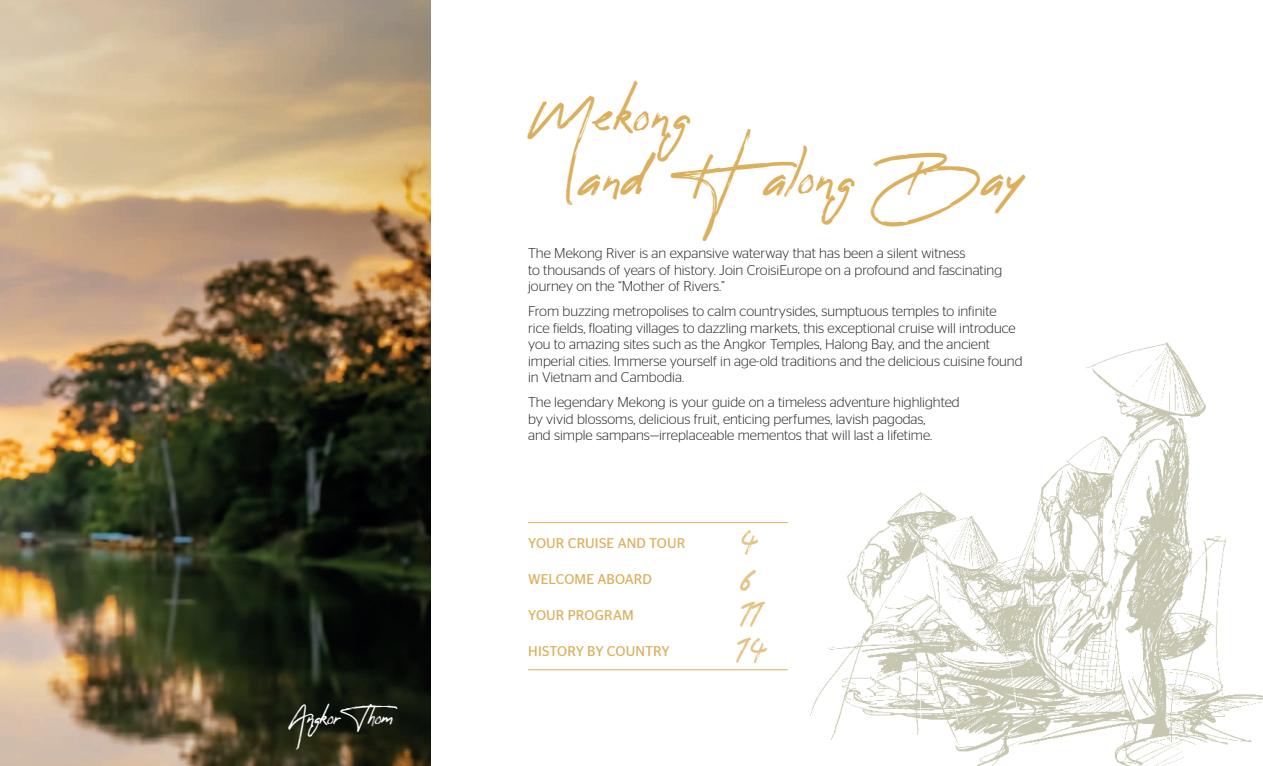
<style>
.page{position:relative;width:1263px;height:766px;background:#fff}
.page>*{position:absolute;margin:0;border:0;box-sizing:border-box;transform-origin:0 0}
.t1{font:45px/63px "Reey";letter-spacing:.03em;color:#dbaf5c}
.t2{font:31.8px "Reey";color:#e5c487}
.t3{font:18.45px "Reey";color:#fff}
.t4{font:300 14.1px/16.5px "Stag Sans";color:#231f20}
.t5{font:14.1px "Stag Sans";letter-spacing:.005em;color:#dbaf5c}
</style>
<div class="page">
<img style="left:810px;top:342px;width:453px;height:423px">
<img style="left:0;top:0;width:431px;height:765px">
<hr style="left:528px;top:669px;width:260px;height:1px;background:#dbaf5c">
<hr style="left:528px;top:522px;width:260px;height:1px;background:#dbaf5c">
<h3 class="t3" style="left:289px;top:707px;width:119px">Angkor Thom</h3>
<h1 class="t1" style="left:580px;top:86px;width:444px;text-indent:-52px">Mekong<br>and Halong Bay</h1>
<p class="t4" style="left:528px;top:244px;width:476px">The Mekong River is an expansive waterway that has been a silent witness<br>to thousands of years of history. Join CroisiEurope on a profound and fascinating journey on the “Mother of Rivers.”</p>
<p class="t4" style="left:528px;top:302px;width:496px">From buzzing metropolises to calm countrysides, sumptuous temples to infinite<br>rice fields, floating villages to dazzling markets, this exceptional cruise will introduce you to amazing sites such as the Angkor Temples, Halong Bay, and the ancient imperial cities. Immerse yourself in age-old traditions and the delicious cuisine found in Vietnam and Cambodia.</p>
<p class="t4" style="left:528px;top:393px;width:433px">The legendary Mekong is your guide on a timeless adventure highlighted by vivid blossoms, delicious fruit, enticing perfumes, lavish pagodas,<br>and simple sampans—irreplaceable mementos that will last a lifetime.</p>
<p class="t5" style="left:528px;top:535px;width:159px">YOUR CRUISE AND TOUR</p>
<h2 class="t2" style="left:740px;top:525px;width:20px">4</h2>
<p class="t5" style="left:528px;top:571px;width:125px">WELCOME ABOARD</p>
<h2 class="t2" style="left:740px;top:561px;width:21px">6</h2>
<p class="t5" style="left:528px;top:607px;width:107px">YOUR PROGRAM</p>
<h2 class="t2" style="left:740px;top:597px;width:30px">11</h2>
<p class="t5" style="left:528px;top:642px;width:143px">HISTORY BY COUNTRY</p>
<h2 class="t2" style="left:736px;top:632px;width:33px">14</h2>
</div>
